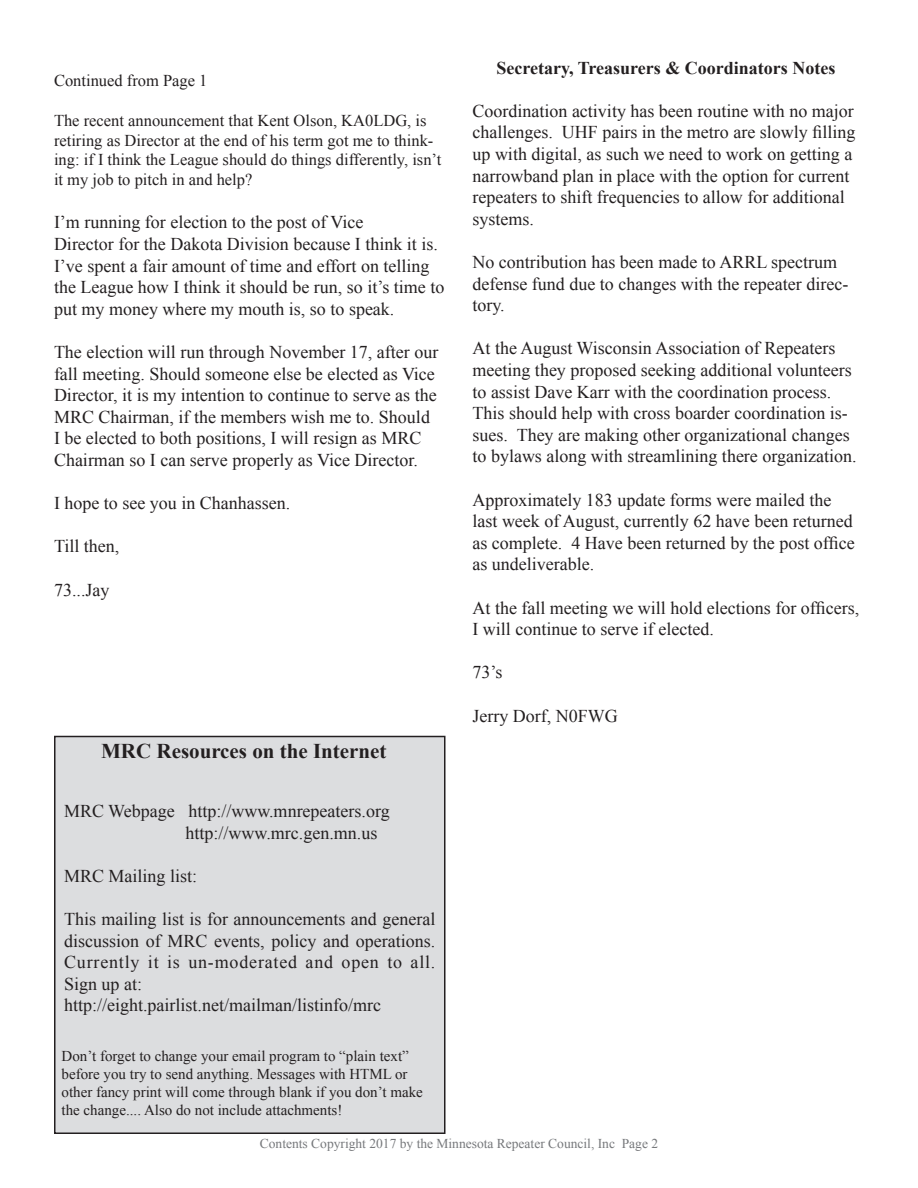
<style>
.page{position:relative;width:918px;height:1188px;background:#fff}
.page>*{position:absolute;margin:0;border:0;box-sizing:border-box;transform-origin:0 0}
.t1{font:700 21px "Times New Roman";color:#231f20}
.t2{font:18px/21.6px "Times New Roman";color:#231f20}
.t3{font:18px "Times New Roman";letter-spacing:.045em;color:#231f20}
.t4{font:700 18px "Times New Roman";color:#231f20}
.t5{font:16.5px/19.8px "Times New Roman";color:#231f20}
.t6{font:15px/18px "Times New Roman";color:#231f20}
.t7{font:13.5px "Times New Roman";color:#76787b}
</style>
<div class="page">
<div style="left:55px;top:736px;width:390px;height:397px;background:#dcdddf"></div>
<div style="left:54px;top:736px;width:392px;height:398px;border:2px solid #231f20"></div>
<p class="t5" style="left:54px;top:71px;width:155px">Continued from Page 1</p>
<p class="t5" style="left:54px;top:110px;width:389px">The recent announcement that Kent Olson, KA0LDG, is retiring as Director at the end of his term got me to think&shy;ing: if I think the League should do things differently, isn’t it my job to pitch in and help?</p>
<p class="t2" style="left:54px;top:211px;width:311px">I’m running for election to the post of Vice</p>
<p class="t2" style="left:54px;top:233px;width:392px">Director for the Dakota Division because I think it is.<br>I’ve spent a fair amount of time and effort on telling the League how I think it should be run, so it’s time to put my money where my mouth is, so to speak.</p>
<p class="t2" style="left:54px;top:341px;width:386px">The election will run through November 17, after our fall meeting. Should someone else be elected as Vice Director, it is my intention to continue to serve as the MRC Chairman, if the members wish me to. Should I be elected to both positions, I will resign as MRC Chairman so I can serve properly as Vice Director.</p>
<p class="t2" style="left:54px;top:492px;width:238px">I hope to see you in Chanhassen.</p>
<p class="t2" style="left:54px;top:535px;width:67px">Till then,</p>
<p class="t2" style="left:54px;top:579px;width:57px">73...Jay</p>
<p class="t1" style="left:101px;top:737px;width:287px">MRC Resources on the Internet</p>
<p class="t2" style="left:64px;top:800px;width:327px">MRC Webpage http://www.mnrepeaters.org</p>
<p class="t2" style="left:186px;top:822px;width:193px">http://www.mrc.gen.mn.us</p>
<p class="t2" style="left:64px;top:865px;width:135px">MRC Mailing list:</p>
<p class="t2" style="left:64px;top:908px;width:373px">This mailing list is for announcements and general discussion of MRC events, policy and operations.</p>
<p class="t3" style="left:64px;top:950px;width:373px">Currently it is un-moderated and open to all.</p>
<p class="t2" style="left:64px;top:973px;width:80px">Sign up at:</p>
<p class="t2" style="left:64px;top:994px;width:319px">http://eight.pairlist.net/mailman/listinfo/mrc</p>
<p class="t6" style="left:62px;top:1047px;width:363px">Don’t forget to change your email program to “plain text” before you try to send anything. Messages with HTML or other fancy print will come through blank if you don’t make the change.... Also do not include attachments!</p>
<p class="t4" style="left:497px;top:55px;width:340px">Secretary, Treasurers &amp; Coordinators Notes</p>
<p class="t2" style="left:472px;top:100px;width:384px">Coordination activity has been routine with no major challenges. UHF pairs in the metro are slowly filling up with digital, as such we need to work on getting a narrowband plan in place with the option for current repeaters to shift frequencies to allow for additional systems.</p>
<p class="t2" style="left:472px;top:251px;width:377px">No contribution has been made to ARRL spectrum defense fund due to changes with the repeater direc&shy;tory.</p>
<p class="t2" style="left:472px;top:337px;width:386px">At the August Wisconsin Association of Repeaters meeting they proposed seeking additional volunteers to assist Dave Karr with the coordination process.<br>This should help with cross boarder coordination is&shy;sues. They are making other organizational changes to bylaws along with streamlining there organization.</p>
<p class="t2" style="left:472px;top:488px;width:384px">Approximately 183 update forms were mailed the last week of August, currently 62 have been returned as complete. 4 Have been returned by the post office as undeliverable.</p>
<p class="t2" style="left:472px;top:596px;width:388px">At the fall meeting we will hold elections for officers,<br>I will continue to serve if elected.</p>
<p class="t2" style="left:472px;top:661px;width:32px">73’s</p>
<p class="t2" style="left:472px;top:704px;width:147px">Jerry Dorf, N0FWG</p>
<p class="t7" style="left:260px;top:1135px;width:400px">Contents Copyright 2017 by the Minnesota Repeater Council, Inc Page 2</p>
</div>
